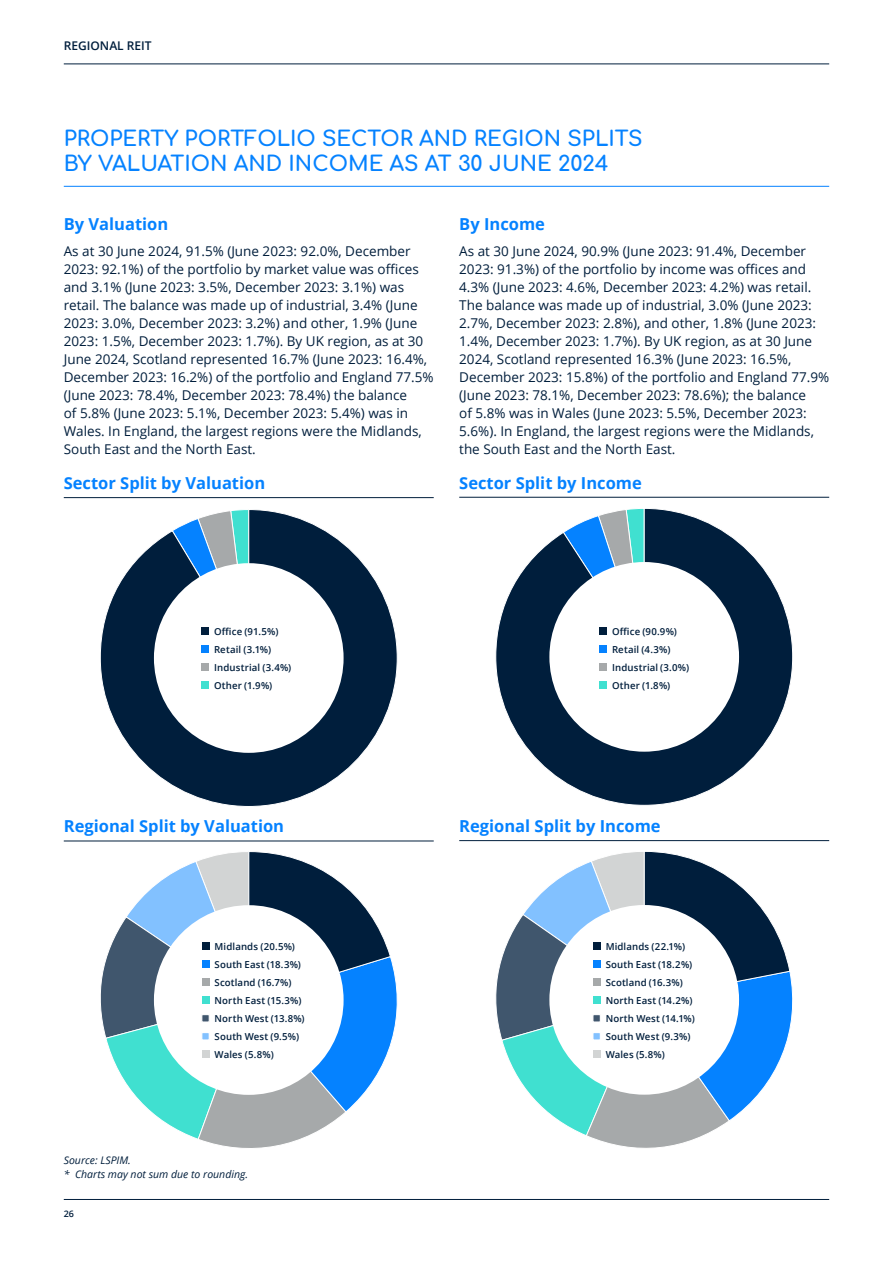
<style>
.page{position:relative;width:893px;height:1263px;background:#fff}
.page>*{position:absolute;margin:0;border:0;box-sizing:border-box;transform-origin:0 0}
.t1{font:700 21px/25.2px "Comfortaa";color:#0582ff}
.t2{font:700 16.5px "Open Sans";color:#0582ff}
.t3{font:13.5px/18px "Open Sans";color:#001e3c}
.t4{font:600 12px "Open Sans";color:#001e3c}
.t5{font:italic 10.5px/13.5px "Open Sans";color:#001e3c}
.t6{font:600 9.6px "Open Sans";letter-spacing:.015em;color:#001e3c}
.t7{font:600 9px "Open Sans";color:#001e3c}
</style>
<div class="page">
<hr style="left:64px;top:64px;width:765px;height:1px;background:#001e3c">
<hr style="left:64px;top:1199px;width:765px;height:1px;background:#001e3c">
<svg style="left:100px;top:851px;width:298px;height:297px"></svg>
<div style="left:154px;top:905px;width:190px;height:190px;background:#fff;border-radius:50%"></div>
<svg style="left:495px;top:508px;width:298px;height:298px"></svg>
<div style="left:549px;top:562px;width:190px;height:190px;background:#fff;border-radius:50%"></div>
<svg style="left:495px;top:851px;width:298px;height:297px"></svg>
<div style="left:549px;top:905px;width:190px;height:190px;background:#fff;border-radius:50%"></div>
<hr style="left:64px;top:186px;width:765px;height:1px;background:#0582ff">
<div style="left:599px;top:627px;width:8px;height:8px;background:#001e3c"></div>
<div style="left:599px;top:663px;width:8px;height:8px;background:#a6a9aa"></div>
<div style="left:599px;top:645px;width:8px;height:8px;background:#0582ff"></div>
<div style="left:599px;top:681px;width:8px;height:8px;background:#40e0d0"></div>
<div style="left:593px;top:943px;width:7px;height:7px;background:#001e3c"></div>
<div style="left:593px;top:979px;width:7px;height:7px;background:#a6a9aa"></div>
<div style="left:592px;top:1032px;width:9px;height:8px;background:#82c1ff;border:1px solid #fff"></div>
<div style="left:593px;top:961px;width:7px;height:7px;background:#0582ff"></div>
<div style="left:592px;top:1014px;width:9px;height:8px;background:#40566d;border:1px solid #fff"></div>
<div style="left:593px;top:997px;width:7px;height:7px;background:#40e0d0"></div>
<div style="left:593px;top:1050px;width:7px;height:8px;background:#d2d4d4"></div>
<div style="left:202px;top:943px;width:7px;height:7px;background:#001e3c"></div>
<div style="left:202px;top:979px;width:7px;height:7px;background:#a6a9aa"></div>
<div style="left:201px;top:1032px;width:9px;height:8px;background:#82c1ff;border:1px solid #fff"></div>
<div style="left:202px;top:961px;width:7px;height:7px;background:#0582ff"></div>
<div style="left:201px;top:1014px;width:9px;height:8px;background:#40566d;border:1px solid #fff"></div>
<div style="left:202px;top:997px;width:7px;height:7px;background:#40e0d0"></div>
<div style="left:202px;top:1050px;width:7px;height:8px;background:#d2d4d4"></div>
<hr style="left:64px;top:841px;width:370px;height:1px;background:#001e3c">
<hr style="left:64px;top:497px;width:370px;height:1px;background:#001e3c">
<hr style="left:459px;top:840px;width:370px;height:1px;background:#001e3c">
<hr style="left:459px;top:497px;width:370px;height:1px;background:#001e3c">
<svg style="left:100px;top:509px;width:298px;height:298px"></svg>
<div style="left:154px;top:563px;width:190px;height:190px;background:#fff;border-radius:50%"></div>
<div style="left:201px;top:627px;width:8px;height:8px;background:#001e3c"></div>
<div style="left:201px;top:663px;width:8px;height:8px;background:#a6a9aa"></div>
<div style="left:201px;top:645px;width:8px;height:8px;background:#0582ff"></div>
<div style="left:201px;top:681px;width:8px;height:8px;background:#40e0d0"></div>
<p class="t4" style="left:64px;top:37px;width:89px">REGIONAL REIT</p>
<h1 class="t1" style="left:64px;top:123px;width:580px">PROPERTY PORTFOLIO SECTOR AND REGION SPLITS<br>BY VALUATION AND INCOME AS AT 30 JUNE 2024</h1>
<p class="t2" style="left:64px;top:212px;width:106px">By Valuation</p>
<p class="t2" style="left:459px;top:212px;width:87px">By Income</p>
<p class="t3" style="left:64px;top:242px;width:371px">As at 30 June 2024, 91.5% (June 2023: 92.0%, December 2023: 92.1%) of the portfolio by market value was offices and 3.1% (June 2023: 3.5%, December 2023: 3.1%) was retail. The balance was made up of industrial, 3.4% (June 2023: 3.0%, December 2023: 3.2%) and other, 1.9% (June 2023: 1.5%, December 2023: 1.7%). By UK region, as at 30<br>June 2024, Scotland represented 16.7% (June 2023: 16.4%, December 2023: 16.2%) of the portfolio and England 77.5% (June 2023: 78.4%, December 2023: 78.4%) the balance<br>of 5.8% (June 2023: 5.1%, December 2023: 5.4%) was in Wales. In England, the largest regions were the Midlands, South East and the North East.</p>
<p class="t3" style="left:459px;top:242px;width:371px">As at 30 June 2024, 90.9% (June 2023: 91.4%, December 2023: 91.3%) of the portfolio by income was offices and 4.3% (June 2023: 4.6%, December 2023: 4.2%) was retail.<br>The balance was made up of industrial, 3.0% (June 2023:<br>2.7%, December 2023: 2.8%), and other, 1.8% (June 2023:<br>1.4%, December 2023: 1.7%). By UK region, as at 30 June 2024, Scotland represented 16.3% (June 2023: 16.5%, December 2023: 15.8%) of the portfolio and England 77.9% (June 2023: 78.1%, December 2023: 78.6%); the balance<br>of 5.8% was in Wales (June 2023: 5.5%, December 2023:<br>5.6%). In England, the largest regions were the Midlands, the South East and the North East.</p>
<p class="t2" style="left:64px;top:471px;width:203px">Sector Split by Valuation</p>
<p class="t6" style="left:214px;top:625px;width:66px">Office (91.5%)</p>
<p class="t6" style="left:214px;top:661px;width:79px">Industrial (3.4%)</p>
<p class="t6" style="left:214px;top:643px;width:59px">Retail (3.1%)</p>
<p class="t6" style="left:214px;top:678px;width:60px">Other (1.9%)</p>
<p class="t2" style="left:459px;top:471px;width:184px">Sector Split by Income</p>
<p class="t6" style="left:612px;top:625px;width:66px">Office (90.9%)</p>
<p class="t6" style="left:612px;top:661px;width:79px">Industrial (3.0%)</p>
<p class="t6" style="left:612px;top:643px;width:60px">Retail (4.3%)</p>
<p class="t6" style="left:612px;top:678px;width:60px">Other (1.8%)</p>
<p class="t2" style="left:64px;top:815px;width:222px">Regional Split by Valuation</p>
<p class="t2" style="left:459px;top:815px;width:203px">Regional Split by Income</p>
<p class="t6" style="left:215px;top:940px;width:82px">Midlands (20.5%)</p>
<p class="t6" style="left:215px;top:976px;width:78px">Scotland (16.7%)</p>
<p class="t6" style="left:215px;top:958px;width:88px">South East (18.3%)</p>
<p class="t6" style="left:606px;top:940px;width:81px">Midlands (22.1%)</p>
<p class="t6" style="left:606px;top:976px;width:79px">Scotland (16.3%)</p>
<p class="t6" style="left:606px;top:958px;width:88px">South East (18.2%)</p>
<p class="t6" style="left:215px;top:994px;width:88px">North East (15.3%)</p>
<p class="t6" style="left:606px;top:994px;width:88px">North East (14.2%)</p>
<p class="t6" style="left:215px;top:1012px;width:92px">North West (13.8%)</p>
<p class="t6" style="left:606px;top:1012px;width:91px">North West (14.1%)</p>
<p class="t6" style="left:215px;top:1030px;width:86px">South West (9.5%)</p>
<p class="t6" style="left:606px;top:1030px;width:86px">South West (9.3%)</p>
<p class="t6" style="left:215px;top:1048px;width:61px">Wales (5.8%)</p>
<p class="t6" style="left:606px;top:1048px;width:61px">Wales (5.8%)</p>
<p class="t5" style="left:64px;top:1153px;width:186px">Source: LSPIM.<br>* Charts may not sum due to rounding.</p>
<p class="t7" style="left:64px;top:1207px;width:12px">26</p>
</div>
